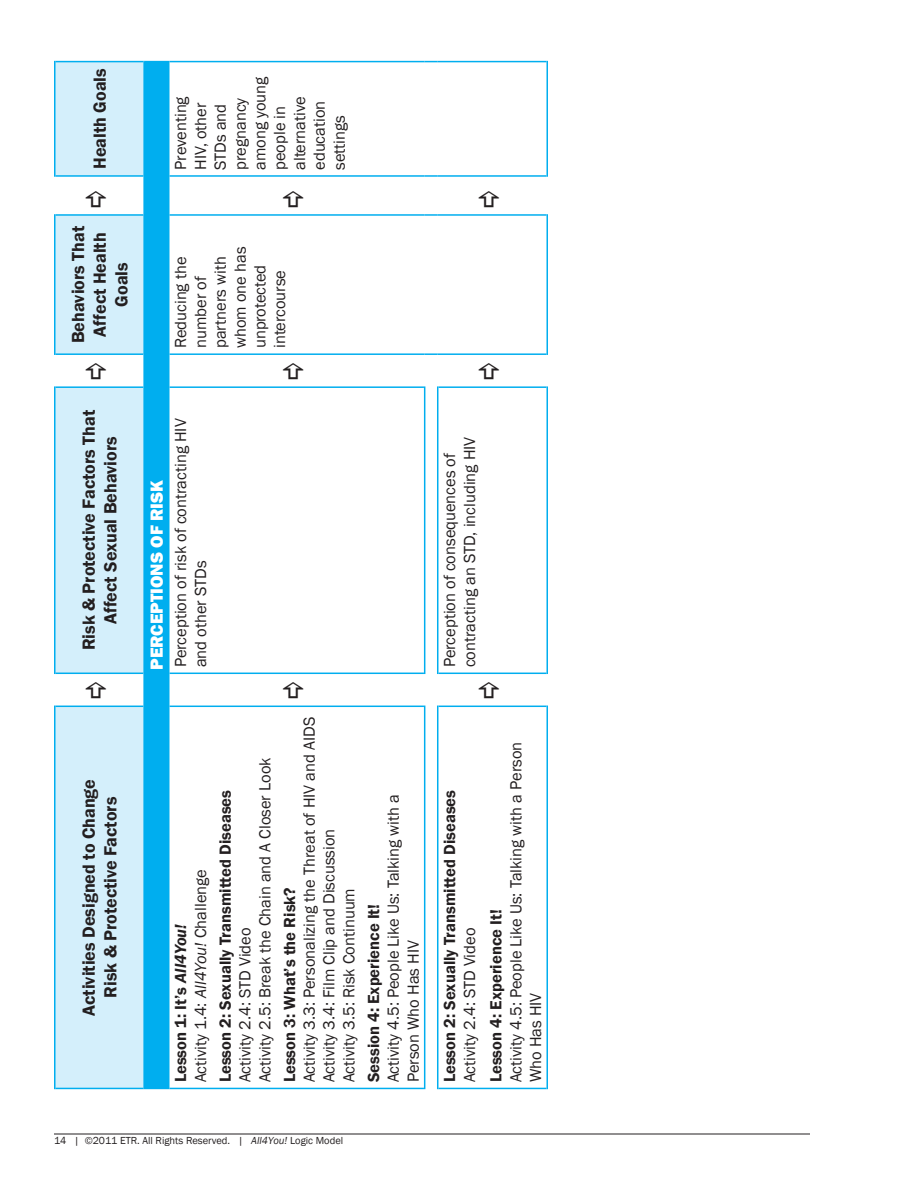
<style>
.page{position:relative;width:918px;height:1188px;background:#fff}
.page>*{position:absolute;margin:0;border:0;box-sizing:border-box;transform-origin:0 0}
.t1{font:600 18px/21.6px "Franklin Gothic";color:#231f20;text-align:center}
.t2{font:800 18px "Franklin Gothic";color:#fff}
.t3{font:16.5px/19.8px "Franklin Gothic";color:#231f20}
.t4{font:600 16.5px/19.8px "Franklin Gothic";color:#231f20}
.t5{font:10.5px "Franklin Gothic";color:#231f20}
.s1{font-weight:600}
.s2{font-weight:600;font-style:italic}
.s3{font-style:italic}
.s4{font-weight:400}
</style>
<div class="page">
<hr style="left:54px;top:1134px;width:756px;height:1px;background:#231f20">
<div style="left:55px;top:706px;width:89px;height:382px;background:#d4effb"></div>
<svg style="left:56px;top:62px;width:87px;height:611px;background:#d8f0fb"></svg>
<div style="left:144px;top:62px;width:25px;height:1026px;background:#00aeef"></div>
<svg style="left:145px;top:1088px;width:23px;height:1px"></svg>
<hr style="left:143px;top:673px;width:2px;height:33px;background:#00aeef">
<hr style="left:143px;top:354px;width:2px;height:33px;background:#00aeef">
<hr style="left:143px;top:176px;width:2px;height:39px;background:#00aeef">
<svg style="left:145px;top:61px;width:23px;height:1px"></svg>
<hr style="left:168px;top:673px;width:2px;height:33px;background:#00aeef">
<hr style="left:168px;top:354px;width:2px;height:33px;background:#00aeef">
<hr style="left:168px;top:176px;width:2px;height:39px;background:#00aeef">
<hr style="left:54px;top:706px;width:2px;height:383px;background:#00aeef">
<hr style="left:56px;top:1088px;width:87px;height:1px;background:#00aeef">
<hr style="left:56px;top:706px;width:87px;height:1px;background:#00aeef">
<hr style="left:143px;top:706px;width:2px;height:383px;background:#00aeef">
<hr style="left:168px;top:706px;width:2px;height:383px;background:#00aeef">
<hr style="left:170px;top:1088px;width:254px;height:1px;background:#00aeef">
<hr style="left:170px;top:706px;width:254px;height:1px;background:#00aeef">
<hr style="left:424px;top:706px;width:1px;height:383px;background:#00aeef">
<hr style="left:437px;top:706px;width:1px;height:383px;background:#00aeef">
<hr style="left:438px;top:1088px;width:108px;height:1px;background:#00aeef">
<hr style="left:438px;top:706px;width:108px;height:1px;background:#00aeef">
<hr style="left:546px;top:706px;width:2px;height:383px;background:#00aeef">
<hr style="left:54px;top:386px;width:2px;height:288px;background:#00aeef">
<hr style="left:56px;top:673px;width:87px;height:1px;background:#00aeef">
<hr style="left:56px;top:386px;width:87px;height:2px;background:#00aeef">
<hr style="left:143px;top:387px;width:2px;height:286px;background:#00aeef">
<hr style="left:54px;top:214px;width:2px;height:141px;background:#00aeef">
<hr style="left:56px;top:353px;width:87px;height:2px;background:#00aeef">
<hr style="left:56px;top:214px;width:87px;height:2px;background:#00aeef">
<hr style="left:143px;top:215px;width:2px;height:139px;background:#00aeef">
<hr style="left:54px;top:61px;width:2px;height:116px;background:#00aeef">
<hr style="left:56px;top:175px;width:87px;height:2px;background:#00aeef">
<hr style="left:56px;top:61px;width:87px;height:1px;background:#00aeef">
<hr style="left:143px;top:61px;width:2px;height:115px;background:#00aeef">
<hr style="left:168px;top:387px;width:2px;height:286px;background:#00aeef">
<hr style="left:170px;top:673px;width:254px;height:1px;background:#00aeef">
<hr style="left:170px;top:386px;width:254px;height:2px;background:#00aeef">
<hr style="left:424px;top:386px;width:1px;height:288px;background:#00aeef">
<hr style="left:546px;top:61px;width:2px;height:116px;background:#00aeef">
<hr style="left:546px;top:214px;width:2px;height:141px;background:#00aeef">
<hr style="left:437px;top:386px;width:1px;height:288px;background:#00aeef">
<hr style="left:438px;top:673px;width:108px;height:1px;background:#00aeef">
<hr style="left:438px;top:386px;width:108px;height:2px;background:#00aeef">
<hr style="left:546px;top:386px;width:2px;height:288px;background:#00aeef">
<hr style="left:168px;top:215px;width:2px;height:139px;background:#00aeef">
<hr style="left:170px;top:353px;width:255px;height:2px;background:#00aeef">
<hr style="left:170px;top:214px;width:255px;height:2px;background:#00aeef">
<svg style="left:425px;top:353px;width:13px;height:2px"></svg>
<svg style="left:425px;top:214px;width:13px;height:2px"></svg>
<hr style="left:438px;top:353px;width:108px;height:2px;background:#00aeef">
<hr style="left:438px;top:214px;width:108px;height:2px;background:#00aeef">
<hr style="left:168px;top:61px;width:2px;height:115px;background:#00aeef">
<hr style="left:170px;top:175px;width:255px;height:2px;background:#00aeef">
<hr style="left:170px;top:61px;width:255px;height:1px;background:#00aeef">
<svg style="left:425px;top:175px;width:13px;height:2px"></svg>
<svg style="left:425px;top:61px;width:13px;height:1px"></svg>
<hr style="left:438px;top:175px;width:108px;height:2px;background:#00aeef">
<hr style="left:438px;top:61px;width:108px;height:1px;background:#00aeef">
<svg style="left:86px;top:363px;width:20px;height:16px"></svg>
<svg style="left:86px;top:191px;width:20px;height:16px"></svg>
<p class="t1" style="left:89px;top:169px;width:102px;rotate:-90deg">Health Goals</p>
<p class="t1" style="left:68px;top:343px;width:119px;rotate:-90deg">Behaviors That<br>Affect Health<br>Goals</p>
<p class="t3" style="left:171px;top:170px;width:95px;rotate:-90deg">Preventing<br>HIV, other<br>STDs and pregnancy among young people in alternative education settings</p>
<p class="t3" style="left:171px;top:348px;width:103px;rotate:-90deg">Reducing the number of partners with whom one has unprotected intercourse</p>
<p class="t1" style="left:78px;top:650px;width:242px;rotate:-90deg">Risk &amp; Protective Factors That<br>Affect Sexual Behaviors</p>
<p class="t1" style="left:78px;top:1016px;width:238px;rotate:-90deg">Activities Designed to Change<br>Risk &amp; Protective Factors</p>
<p class="t2" style="left:145px;top:670px;width:191px;rotate:-90deg">PERCEPTIONS OF RISK</p>
<p class="t3" style="left:171px;top:667px;width:250px;rotate:-90deg">Perception of risk of contracting HIV</p>
<p class="t3" style="left:191px;top:667px;width:108px;rotate:-90deg">and other STDs</p>
<p class="t3" style="left:171px;top:1082px;width:215px;rotate:-90deg"><span class="s1">Lesson 1: It’s</span> <span class="s2">All4You!<br></span>Activity 1.4: <span class="s3">All4You!</span> Challenge</p>
<p class="t3" style="left:216px;top:1082px;width:327px;rotate:-90deg"><span class="s1">Lesson 2: Sexually Transmitted Diseases<br></span>Activity 2.4: STD Video<br>Activity 2.5: Break the Chain and A Closer Look</p>
<p class="t3" style="left:280px;top:1082px;width:367px;rotate:-90deg"><span class="s1">Lesson 3: What’s the Risk?<br></span>Activity 3.3: Personalizing the Threat of HIV and AIDS Activity 3.4: Film Clip and Discussion<br>Activity 3.5: Risk Continuum</p>
<p class="t3" style="left:364px;top:1082px;width:290px;rotate:-90deg"><span class="s1">Session 4: Experience It!<br></span>Activity 4.5: People Like Us: Talking with a<br>Person Who Has HIV</p>
<p class="t5" style="left:54px;top:1134px;width:291px">14 | ©2011 ETR. All Rights Reserved. | <span class="s3">All4You!</span> Logic Model</p>
<p class="t3" style="left:440px;top:667px;width:232px;rotate:-90deg">Perception of consequences of contracting an STD, including HIV</p>
<p class="t4" style="left:440px;top:1082px;width:294px;rotate:-90deg">Lesson 2: Sexually Transmitted Diseases<br><span class="s4">Activity 2.4: STD Video</span></p>
<p class="t3" style="left:487px;top:1082px;width:342px;rotate:-90deg"><span class="s1">Lesson 4: Experience It!<br></span>Activity 4.5: People Like Us: Talking with a Person<br>Who Has HIV</p>
</div>
